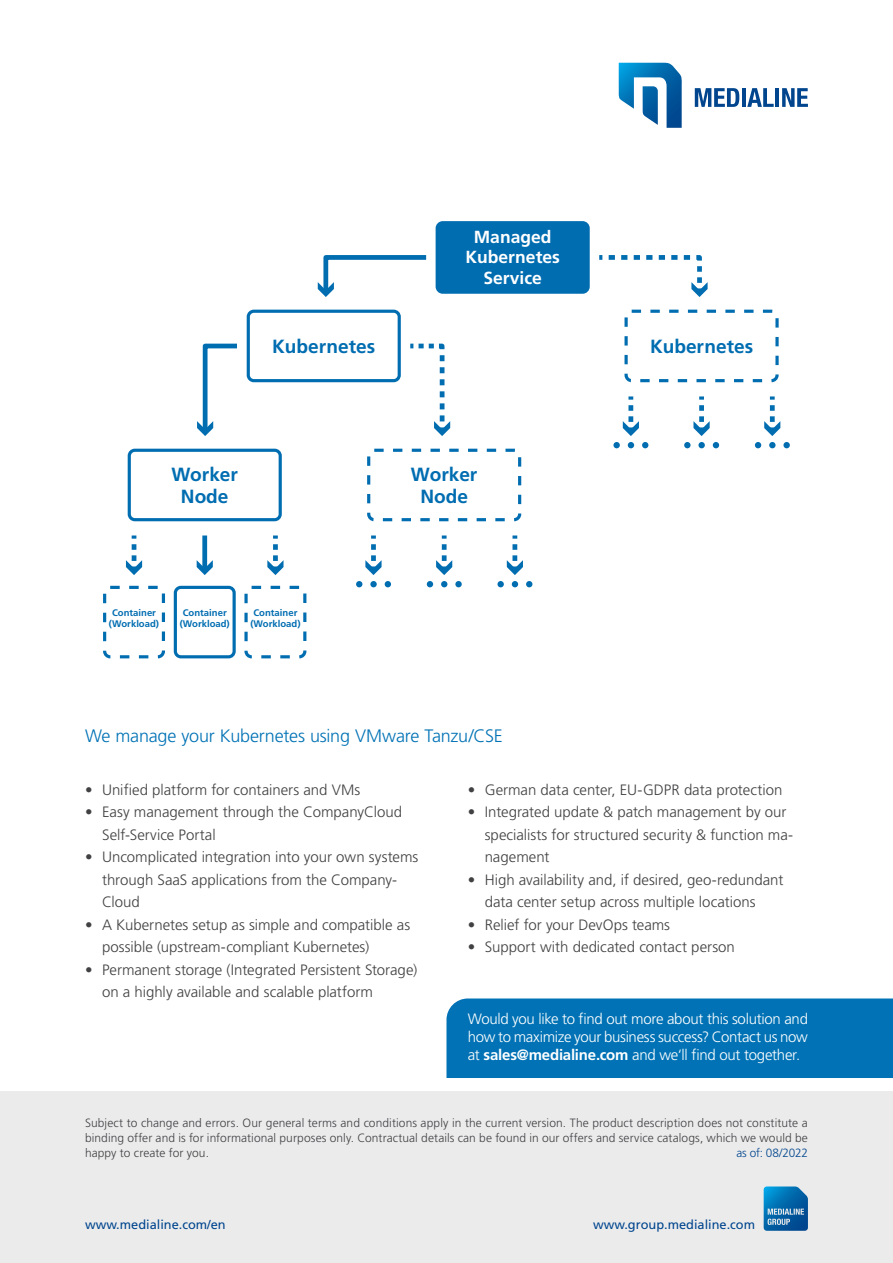
<style>
.page{position:relative;width:893px;height:1263px;background:#fff}
.page>*{position:absolute;margin:0;border:0;box-sizing:border-box;transform-origin:0 0}
.t1{font:700 19.05px/23px "Frutiger LT Pro";color:#006db1;text-align:center}
.t2{font:300 18px "Frutiger LT Pro";letter-spacing:-.015em;color:#0072b5}
.t3{font:700 17.55px/21px "Frutiger LT Pro";color:#fff;text-align:center}
.t4{font:300 15px/22.5px "Frutiger LT Pro";color:#414042}
.t5{font:300 15px/18px "Frutiger LT Pro";letter-spacing:-.02em;color:#fff;text-align:justify}
.t6{font:12.75px "Frutiger LT Pro";color:#00458d}
.t7{font:300 12px/15px "Frutiger LT Pro";letter-spacing:.005em;color:#414042;text-align:justify}
.t8{font:300 12px "Frutiger LT Pro";letter-spacing:-.015em;color:#00458d}
.t9{font:700 9.6px/11.4px "Frutiger LT Pro";color:#006db1;text-align:center}
.s1{font-weight:700}
</style>
<div class="page">
<div style="left:446px;top:998px;width:447px;height:80px;background:#0072b5"></div>
<div style="left:437px;top:223px;width:151px;height:69px;background:#006db1;border-radius:6px"></div>
<div style="left:436px;top:221px;width:154px;height:73px;border:3px solid #006db1;border-radius:6px"></div>
<div style="left:624px;top:310px;width:155px;height:72px;border:3px dashed #006db1;border-radius:6px"></div>
<div style="left:247px;top:310px;width:154px;height:72px;border:3px solid #006db1;border-radius:6px"></div>
<svg style="left:599px;top:255px;width:3px;height:5px"></svg>
<svg style="left:609px;top:255px;width:99px;height:42px"></svg>
<svg style="left:318px;top:255px;width:109px;height:42px"></svg>
<svg style="left:693px;top:396px;width:17px;height:40px"></svg>
<svg style="left:623px;top:396px;width:16px;height:40px"></svg>
<svg style="left:764px;top:396px;width:16px;height:40px"></svg>
<svg style="left:628px;top:442px;width:6px;height:6px"></svg>
<svg style="left:642px;top:442px;width:6px;height:6px"></svg>
<div style="left:613px;top:442px;width:7px;height:6px;background:#006db1;border-radius:50%"></div>
<div style="left:698px;top:442px;width:7px;height:6px;background:#006db1;border-radius:50%"></div>
<svg style="left:713px;top:442px;width:6px;height:6px"></svg>
<svg style="left:684px;top:442px;width:6px;height:6px"></svg>
<svg style="left:769px;top:442px;width:6px;height:6px"></svg>
<div style="left:783px;top:442px;width:7px;height:6px;background:#006db1;border-radius:50%"></div>
<svg style="left:755px;top:442px;width:6px;height:6px"></svg>
<div style="left:367px;top:449px;width:154px;height:72px;border:3px dashed #006db1;border-radius:6px"></div>
<svg style="left:410px;top:344px;width:3px;height:4px"></svg>
<svg style="left:419px;top:343px;width:31px;height:93px"></svg>
<svg style="left:436px;top:535px;width:16px;height:40px"></svg>
<svg style="left:365px;top:535px;width:17px;height:40px"></svg>
<svg style="left:507px;top:535px;width:16px;height:40px"></svg>
<div style="left:370px;top:581px;width:7px;height:6px;background:#006db1;border-radius:50%"></div>
<svg style="left:385px;top:581px;width:6px;height:6px"></svg>
<svg style="left:356px;top:581px;width:6px;height:6px"></svg>
<svg style="left:441px;top:581px;width:6px;height:6px"></svg>
<div style="left:455px;top:581px;width:7px;height:6px;background:#006db1;border-radius:50%"></div>
<svg style="left:427px;top:581px;width:6px;height:6px"></svg>
<svg style="left:512px;top:581px;width:6px;height:6px"></svg>
<svg style="left:526px;top:581px;width:6px;height:6px"></svg>
<div style="left:497px;top:581px;width:7px;height:6px;background:#006db1;border-radius:50%"></div>
<div style="left:128px;top:449px;width:154px;height:72px;border:3px solid #006db1;border-radius:6px"></div>
<div style="left:174px;top:586px;width:62px;height:72px;border:3px solid #006db1;border-radius:6px"></div>
<div style="left:244px;top:586px;width:62px;height:72px;border:3px dashed #006db1;border-radius:6px"></div>
<div style="left:103px;top:586px;width:62px;height:72px;border:3px dashed #006db1;border-radius:6px"></div>
<svg style="left:197px;top:343px;width:40px;height:93px"></svg>
<div style="left:202px;top:535px;width:5px;height:35px;background:#006db1"></div>
<svg style="left:197px;top:560px;width:16px;height:15px"></svg>
<svg style="left:126px;top:535px;width:16px;height:40px"></svg>
<svg style="left:267px;top:535px;width:17px;height:40px"></svg>
<div style="left:0;top:1091px;width:893px;height:172px;background:#ebebec"></div>
<svg style="left:695px;top:88px;width:44px;height:19px"></svg>
<hr style="left:742px;top:88px;width:4px;height:19px;background:#00458d">
<svg style="left:747px;top:88px;width:27px;height:19px"></svg>
<hr style="left:775px;top:88px;width:4px;height:19px;background:#00458d">
<svg style="left:782px;top:88px;width:26px;height:19px"></svg>
<svg style="left:618px;top:63px;width:64px;height:65px"></svg>
<svg style="left:764px;top:1186px;width:44px;height:45px;background:#237ab4"></svg>
<p class="t3" style="left:465px;top:226px;width:96px">Managed<br>Kubernetes<br>Service</p>
<p class="t1" style="left:272px;top:335px;width:105px">Kubernetes</p>
<p class="t1" style="left:650px;top:335px;width:105px">Kubernetes</p>
<p class="t1" style="left:172px;top:462px;width:68px">Worker<br>Node</p>
<p class="t9" style="left:109px;top:607px;width:52px">Container (Workload)</p>
<p class="t9" style="left:180px;top:607px;width:52px">Container (Workload)</p>
<p class="t9" style="left:250px;top:607px;width:52px">Container (Workload)</p>
<p class="t1" style="left:411px;top:462px;width:68px">Worker<br>Node</p>
<p class="t2" style="left:85px;top:725px;width:419px">We manage your Kubernetes using VMware Tanzu/CSE</p>
<p class="t4" style="left:85px;top:778px;width:277px">• Unified platform for containers and VMs</p>
<p class="t4" style="left:102px;top:801px;width:302px;text-indent:-17px">• Easy management through the CompanyCloud<br>Self-Service Portal</p>
<p class="t4" style="left:102px;top:846px;width:318px;text-indent:-17px">• Uncomplicated integration into your own systems through SaaS applications from the Company-<br>Cloud</p>
<p class="t4" style="left:102px;top:913px;width:310px;text-indent:-17px">• A Kubernetes setup as simple and compatible as possible (upstream-compliant Kubernetes)</p>
<p class="t4" style="left:102px;top:958px;width:317px;text-indent:-17px">• Permanent storage (Integrated Persistent Storage) on a highly available and scalable platform</p>
<p class="t4" style="left:468px;top:778px;width:316px">• German data center, EU-GDPR data protection</p>
<p class="t4" style="left:485px;top:801px;width:310px;text-indent:-17px">• Integrated update &amp; patch management by our specialists for structured security &amp; function ma&shy;nagement</p>
<p class="t4" style="left:485px;top:868px;width:300px;text-indent:-17px">• High availability and, if desired, geo-redundant data center setup across multiple locations</p>
<p class="t4" style="left:468px;top:913px;width:204px">• Relief for your DevOps teams</p>
<p class="t4" style="left:468px;top:936px;width:269px">• Support with dedicated contact person</p>
<p class="t5" style="left:468px;top:1010px;width:342px">Would you like to find out more about this solution and how to maximize your business success? Contact us now at <span class="s1">sales@medialine.com</span> and we‘ll find out together.</p>
<p class="t7" style="left:85px;top:1115px;width:724px">Subject to change and errors. Our general terms and conditions apply in the current version. The product description does not constitute a binding offer and is for informational purposes only. Contractual details can be found in our offers and service catalogs, which we would be happy to create for you.</p>
<p class="t8" style="left:737px;top:1145px;width:73px">as of: 08/2022</p>
<p class="t6" style="left:85px;top:1216px;width:142px">www.medialine.com/en</p>
<p class="t6" style="left:593px;top:1216px;width:164px">www.group.medialine.com</p>
</div>
